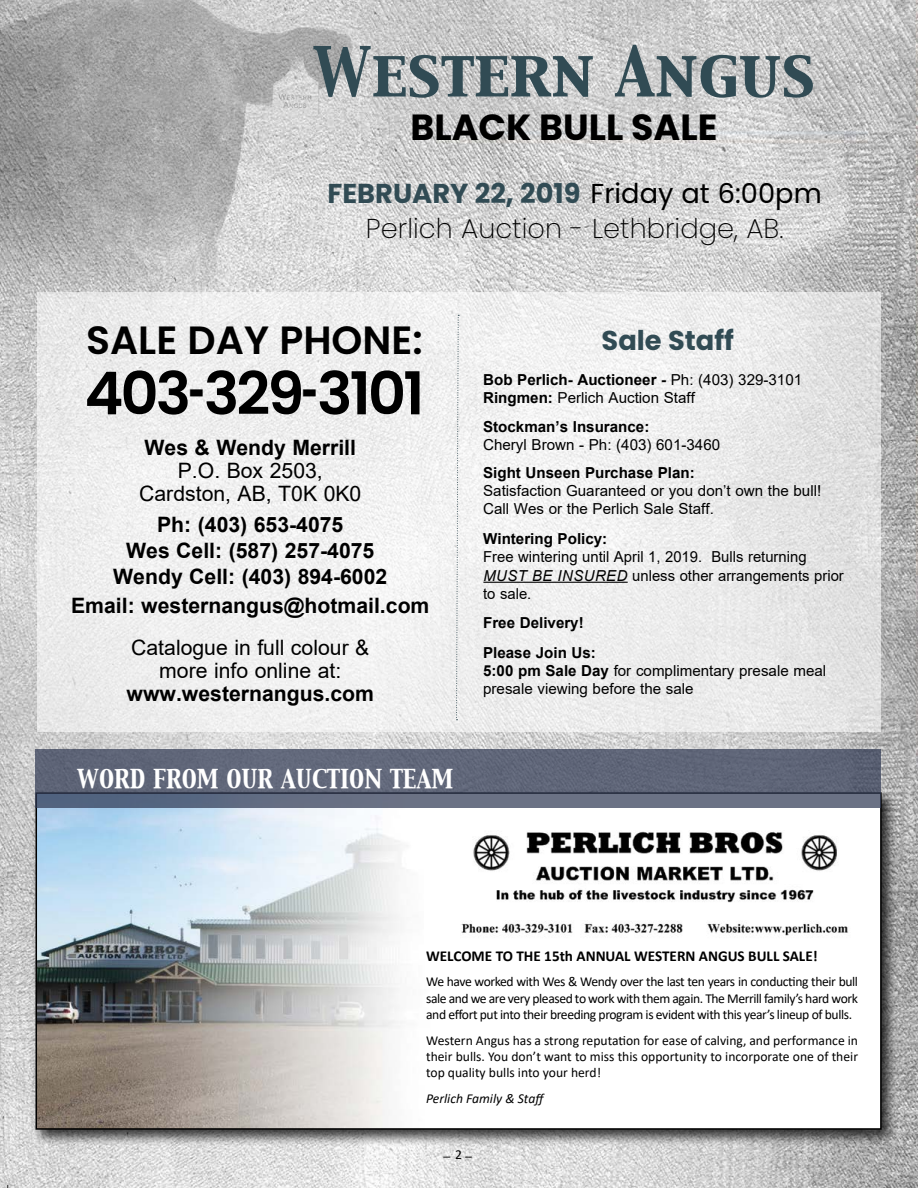
<style>
.page{position:relative;width:918px;height:1188px;background:#fff}
.page>*{position:absolute;margin:0;border:0;box-sizing:border-box;transform-origin:0 0}
.t1{font:60.6px "Capitals";color:#314b54}
.t2{font:600 59.1px "Poppins";letter-spacing:-.05em;color:#000}
.t3{font:600 39.45px "Poppins";color:#000}
.t4{font:700 36.3px "Poppins";color:#000}
.t5{font:200 27.3px/34.8px "Poppins";color:#000;text-align:center}
.t6{font:700 27.3px "Poppins";color:#314b54}
.t7{font:22.65px "Capitals";color:#fff}
.t8{font:700 21.15px/25.8px "Arial";color:#000;text-align:center}
.t9{font:21.15px/22.6px "Arial";color:#000;text-align:center}
.t10{font:15.15px/18.1px "Arial";color:#000}
.t11{font:700 15.15px/30.3px "Arial";color:#000}
.t12{font:700 15.15px "Calibri";color:#000}
.t13{font:13.65px/16.4px "Calibri";letter-spacing:-.025em;color:#000;text-align:justify}
.t14{font:italic 13.65px "Calibri";color:#000}
.s1{font-weight:700;color:#314b54}
.s2{font-weight:400}
.s3{font-weight:700}
.s4{font-style:italic}
</style>
<div class="page">
<img style="left:0;top:0;width:918px;height:1188px">
<svg style="left:37px;top:293px;width:844px;height:439px;fill:#eee"></svg>
<div style="left:32px;top:789px;width:866px;height:357px;background:#000;opacity:.75"></div>
<img style="left:39px;top:807px;width:840px;height:320px">
<img style="left:424px;top:814px;width:439px;height:142px">
<hr style="left:483px;top:582px;width:145px;height:1px;background:#000">
<svg style="left:36px;top:749px;width:845px;height:58px;background:#5e6679"></svg>
<img style="left:0;top:0;width:358px;height:298px">
<svg style="left:456px;top:315px;width:3px;height:405px"></svg>
<h1 class="t1" style="left:312px;top:31px;width:505px">Western Angus</h1>
<h3 class="t4" style="left:410px;top:106px;width:309px">BLACK BULL SALE</h3>
<h3 class="t5" style="left:328px;top:176px;width:496px"><span class="s1">FEBRUARY 22, 2019</span> <span class="s2">Friday at 6:00pm<br></span>Perlich Auction - Lethbridge, AB.</h3>
<h3 class="t3" style="left:86px;top:317px;width:338px">SALE DAY PHONE:</h3>
<h2 class="t2" style="left:84px;top:359px;width:342px">403-329-3101</h2>
<h3 class="t8" style="left:145px;top:435px;width:213px">Wes &amp; Wendy Merrill</h3>
<h3 class="t9" style="left:139px;top:459px;width:224px">P.O. Box 2503,<br>Cardston, AB, T0K 0K0</h3>
<h3 class="t8" style="left:113px;top:512px;width:276px">Ph: (403) 653-4075<br>Wes Cell: (587) 257-4075<br>Wendy Cell: (403) 894-6002</h3>
<h3 class="t8" style="left:71px;top:593px;width:360px">Email: westernangus@hotmail.com</h3>
<h3 class="t9" style="left:131px;top:636px;width:240px">Catalogue in full colour &amp; more info online at:</h3>
<h3 class="t8" style="left:127px;top:680px;width:249px">www.westernangus.com</h3>
<h3 class="t7" style="left:77px;top:763px;width:378px">WORD FROM OUR AUCTION TEAM</h3>
<h3 class="t6" style="left:602px;top:325px;width:134px">Sale Staff</h3>
<p class="t10" style="left:483px;top:371px;width:321px"><span class="s3">Bob Perlich- Auctioneer -</span> Ph: (403) 329-3101<br><span class="s3">Ringmen:</span> Perlich Auction Staff</p>
<p class="t11" style="left:483px;top:412px;width:168px">Stockman’s Insurance:</p>
<p class="t10" style="left:483px;top:436px;width:239px">Cheryl Brown - Ph: (403) 601-3460</p>
<p class="t11" style="left:483px;top:457px;width:213px">Sight Unseen Purchase Plan:</p>
<p class="t10" style="left:483px;top:481px;width:340px">Satisfaction Guaranteed or you don’t own the bull!<br>Call Wes or the Perlich Sale Staff.</p>
<p class="t11" style="left:483px;top:524px;width:126px">Wintering Policy:</p>
<p class="t10" style="left:483px;top:548px;width:362px">Free wintering until April 1, 2019. Bulls returning<br><span class="s4">MUST BE INSURED</span> unless other arrangements prior to sale.</p>
<p class="t11" style="left:483px;top:607px;width:114px">Free Delivery!<br>Please Join Us:</p>
<p class="t10" style="left:483px;top:662px;width:345px"><span class="s3">5:00 pm Sale Day</span> for complimentary presale meal presale viewing before the sale</p>
<p class="t12" style="left:426px;top:945px;width:393px">WELCOME TO THE 15th ANNUAL WESTERN ANGUS BULL SALE!</p>
<p class="t13" style="left:426px;top:973px;width:433px">We have worked with Wes &amp; Wendy over the last ten years in conducting their bull sale and we are very pleased to work with them again. The Merrill family’s hard work and effort put into their breeding program is evident with this year’s lineup of bulls.</p>
<p class="t13" style="left:426px;top:1032px;width:433px">Western Angus has a strong reputation for ease of calving, and performance in their bulls. You don’t want to miss this opportunity to incorporate one of their top quality bulls into your herd!</p>
<p class="t14" style="left:426px;top:1089px;width:121px">Perlich Family &amp; Staff</p>
<p class="t13" style="left:443px;top:1142px;width:30px">_ 2 _</p>
</div>
